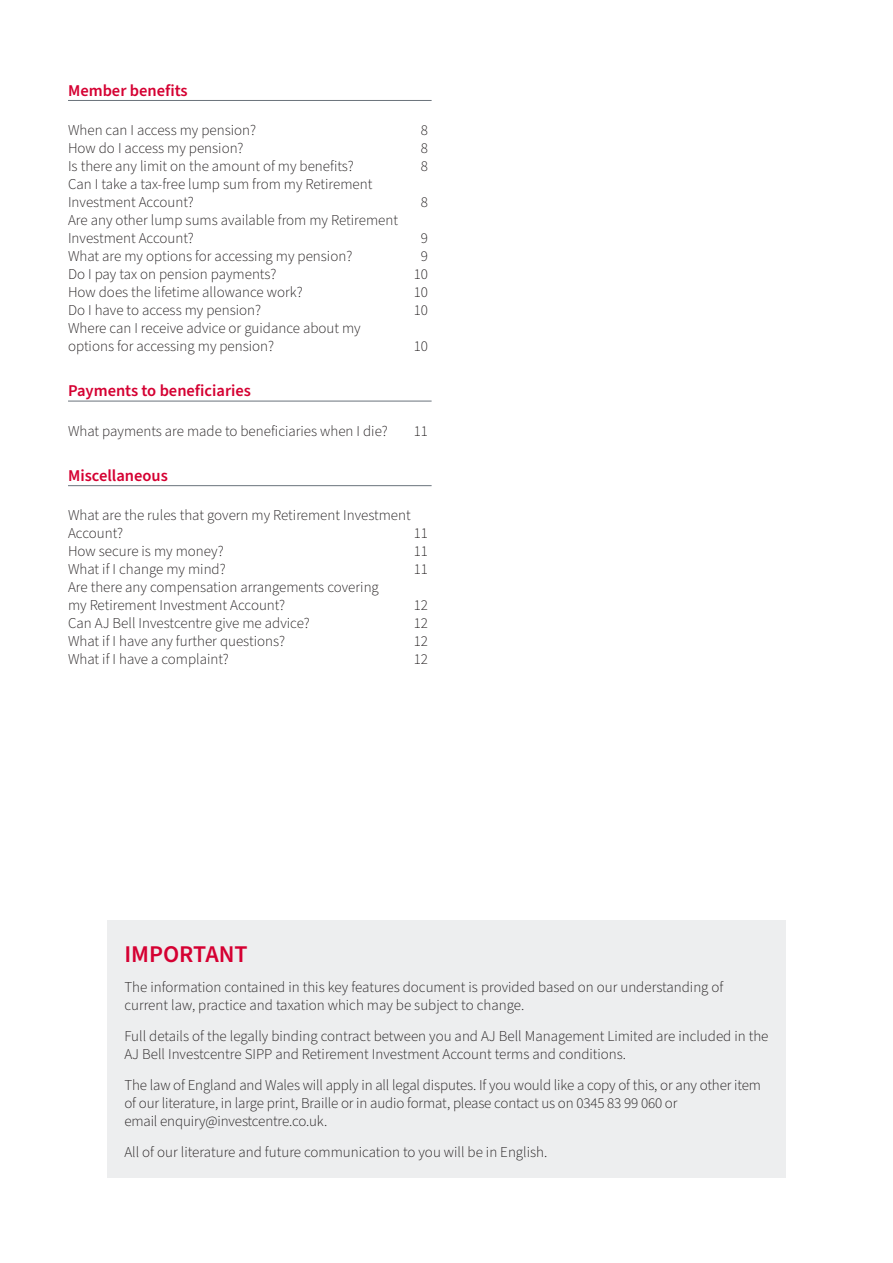
<style>
.page{position:relative;width:893px;height:1263px;background:#fff}
.page>*{position:absolute;margin:0;border:0;box-sizing:border-box;transform-origin:0 0}
.IMPORTANT{font:600 24px "Source Sans Pro";color:#d50032}
.t1{font:600 16.5px "Source Sans Pro";color:#d50032}
.Body_Text{font:300 15px/18px "Source Sans Pro";color:#231f20}
</style>
<div class="page">
<div style="left:107px;top:920px;width:679px;height:258px;background:#edeeef"></div>
<hr style="left:68px;top:100px;width:364px;height:1px;background:#6a737b">
<hr style="left:68px;top:401px;width:364px;height:1px;background:#6a737b">
<hr style="left:68px;top:485px;width:364px;height:1px;background:#6a737b">
<p class="t1" style="left:68px;top:79px;width:121px">Member benefits</p>
<p class="Body_Text" style="left:68px;top:122px;width:190px">When can I access my pension?</p>
<p class="Body_Text" style="left:421px;top:122px;width:9px">8</p>
<p class="Body_Text" style="left:68px;top:140px;width:177px">How do I access my pension?</p>
<p class="Body_Text" style="left:421px;top:140px;width:9px">8</p>
<p class="Body_Text" style="left:68px;top:158px;width:287px">Is there any limit on the amount of my benefits?</p>
<p class="Body_Text" style="left:421px;top:158px;width:9px">8</p>
<p class="Body_Text" style="left:68px;top:176px;width:306px">Can I take a tax-free lump sum from my Retirement<br>Investment Account?</p>
<p class="Body_Text" style="left:421px;top:194px;width:9px">8</p>
<p class="Body_Text" style="left:68px;top:212px;width:331px">Are any other lump sums available from my Retirement<br>Investment Account?</p>
<p class="Body_Text" style="left:421px;top:230px;width:9px">9</p>
<p class="Body_Text" style="left:68px;top:248px;width:286px">What are my options for accessing my pension?</p>
<p class="Body_Text" style="left:421px;top:248px;width:9px">9</p>
<p class="Body_Text" style="left:68px;top:266px;width:210px">Do I pay tax on pension payments?</p>
<p class="Body_Text" style="left:414px;top:266px;width:16px">10</p>
<p class="Body_Text" style="left:68px;top:284px;width:236px">How does the lifetime allowance work?</p>
<p class="Body_Text" style="left:414px;top:284px;width:16px">10</p>
<p class="Body_Text" style="left:68px;top:302px;width:195px">Do I have to access my pension?</p>
<p class="Body_Text" style="left:414px;top:302px;width:16px">10</p>
<p class="Body_Text" style="left:68px;top:320px;width:294px">Where can I receive advice or guidance about my options for accessing my pension?</p>
<p class="Body_Text" style="left:414px;top:338px;width:16px">10</p>
<p class="t1" style="left:68px;top:380px;width:185px">Payments to beneficiaries</p>
<p class="Body_Text" style="left:68px;top:422px;width:321px">What payments are made to beneficiaries when I die?</p>
<p class="Body_Text" style="left:414px;top:422px;width:16px">11</p>
<p class="t1" style="left:68px;top:464px;width:101px">Miscellaneous</p>
<p class="Body_Text" style="left:68px;top:507px;width:344px">What are the rules that govern my Retirement Investment<br>Account?</p>
<p class="Body_Text" style="left:414px;top:525px;width:16px">11</p>
<p class="Body_Text" style="left:68px;top:543px;width:157px">How secure is my money?</p>
<p class="Body_Text" style="left:414px;top:543px;width:16px">11</p>
<p class="Body_Text" style="left:68px;top:561px;width:159px">What if I change my mind?</p>
<p class="Body_Text" style="left:414px;top:561px;width:16px">11</p>
<p class="Body_Text" style="left:68px;top:579px;width:312px">Are there any compensation arrangements covering my Retirement Investment Account?</p>
<p class="Body_Text" style="left:414px;top:597px;width:16px">12</p>
<p class="Body_Text" style="left:68px;top:615px;width:243px">Can AJ Bell Investcentre give me advice?</p>
<p class="Body_Text" style="left:414px;top:615px;width:16px">12</p>
<p class="Body_Text" style="left:68px;top:633px;width:219px">What if I have any further questions?</p>
<p class="Body_Text" style="left:414px;top:633px;width:16px">12</p>
<p class="Body_Text" style="left:68px;top:651px;width:162px">What if I have a complaint?</p>
<p class="Body_Text" style="left:414px;top:651px;width:16px">12</p>
<p class="IMPORTANT" style="left:124px;top:938px;width:125px">IMPORTANT</p>
<p class="Body_Text" style="left:124px;top:979px;width:601px">The information contained in this key features document is provided based on our understanding of current law, practice and taxation which may be subject to change.</p>
<p class="Body_Text" style="left:124px;top:1028px;width:646px">Full details of the legally binding contract between you and AJ Bell Management Limited are included in the<br>AJ Bell Investcentre SIPP and Retirement Investment Account terms and conditions.</p>
<p class="Body_Text" style="left:124px;top:1076px;width:638px">The law of England and Wales will apply in all legal disputes. If you would like a copy of this, or any other item of our literature, in large print, Braille or in audio format, please contact us on 0345 83 99 060 or<br>email enquiry@investcentre.co.uk.</p>
<p class="Body_Text" style="left:124px;top:1143px;width:424px">All of our literature and future communication to you will be in English.</p>
</div>
